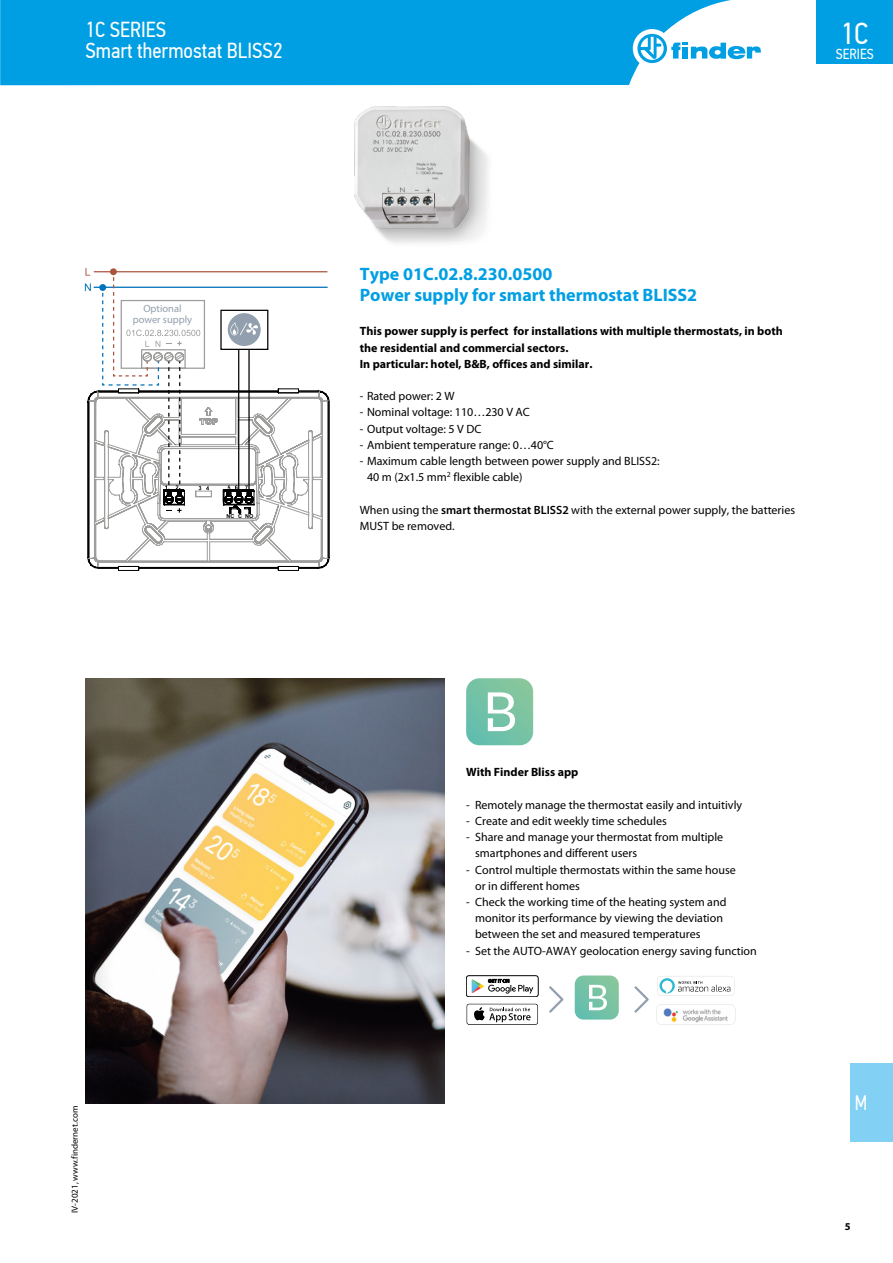
<style>
.page{position:relative;width:893px;height:1263px;background:#fff}
.page>*{position:absolute;margin:0;border:0;box-sizing:border-box;transform-origin:0 0}
.t1{font:30.3px "PF Din Text Cond Pro";color:#fff}
.t2{font:21.75px/21px "PF Din Text Cond Pro";color:#fff}
.t3{font:21px "PF Din Text Cond Pro";color:#fff;scale:.9 1}
.t4{font:700 18px/21.6px "Myriad Pro";color:#009fe3}
.t5{font:14.55px "PF Din Text Cond Pro";color:#fff}
.t6{font:12px/16.2px "Myriad Pro";color:#000}
.t7{font:700 12px/16.2px "Myriad Pro";color:#000}
.t8{font:10.5px/10.5px "Myriad Pro";color:#929fae;text-align:center}
.t9{font:700 10.5px "Myriad Pro";color:#000}
.t10{font:9px "Myriad Pro";color:#000}
.t11{font:700 5.55px "Arial";color:#000}
.s1{font-weight:600}
</style>
<div class="page">
<div style="left:850px;top:1063px;width:43px;height:79px;background:#83d0f5"></div>
<div style="left:0;top:0;width:731px;height:85px;background:#009fe3"></div>
<div style="left:633px;top:29px;width:38px;height:39px;background:#fff;border-radius:50%"></div>
<svg style="left:637px;top:34px;width:124px;height:29px"></svg>
<div style="left:816px;top:0;width:77px;height:64px;background:#009fe3"></div>
<img style="left:354px;top:106px;width:134px;height:138px">
<svg style="left:85px;top:268px;width:245px;height:303px"></svg>
<svg style="left:575px;top:975px;width:44px;height:44px;background:#8cccb3"></svg>
<svg style="left:657px;top:976px;width:78px;height:20px"></svg>
<svg style="left:657px;top:1004px;width:78px;height:21px"></svg>
<div style="left:466px;top:975px;width:72px;height:22px;border:1px solid #010202;border-radius:3px"></div>
<svg style="left:472px;top:979px;width:61px;height:15px"></svg>
<svg style="left:466px;top:1004px;width:72px;height:21px"></svg>
<svg style="left:549px;top:986px;width:15px;height:27px"></svg>
<svg style="left:634px;top:986px;width:15px;height:27px"></svg>
<svg style="left:466px;top:678px;width:67px;height:67px;background:#8bcbb2"></svg>
<div style="left:83px;top:677px;width:363px;height:429px;background:#000;opacity:.2"></div>
<h2 class="t2" style="left:85px;top:19px;width:199px">1C SERIES<br>Smart thermostat BLISS2</h2>
<h1 class="t1" style="left:841px;top:16px;width:29px">1C</h1>
<p class="t5" style="left:836px;top:45px;width:39px">SERIES</p>
<p class="t8" style="left:133px;top:303px;width:61px">Optional power supply</p>
<p class="t11" style="left:227px;top:512px;width:28px">NC C NO</p>
<h3 class="t4" style="left:360px;top:262px;width:339px">Type 01C.02.8.230.0500<br>Power supply for smart thermostat BLISS2</h3>
<p class="t7" style="left:360px;top:323px;width:424px">This power supply is perfect for installations with multiple thermostats, in both the residential and commercial sectors.<br>In particular: hotel, B&amp;B, offices and similar.</p>
<p class="t6" style="left:360px;top:388px;width:96px">- Rated power: 2 W</p>
<p class="t6" style="left:360px;top:404px;width:172px">- Nominal voltage: 110…230 V AC</p>
<p class="t6" style="left:360px;top:420px;width:123px">- Output voltage: 5 V DC</p>
<p class="t6" style="left:360px;top:436px;width:196px">- Ambient temperature range: 0…40°C</p>
<p class="t6" style="left:367px;top:453px;width:294px;text-indent:-7px">- Maximum cable length between power supply and BLISS2:<br>40 m (2x1.5 mm<sup>2</sup> flexible cable)</p>
<p class="t6" style="left:360px;top:501px;width:437px">When using the <span class="s1">smart thermostat BLISS2</span> with the external power supply, the batteries<br>MUST be removed.</p>
<p class="t10" style="left:69px;top:1213px;width:108px;rotate:-90deg">IV-2021, www.findernet.com</p>
<p class="t7" style="left:466px;top:764px;width:114px">With Finder Bliss app</p>
<p class="t6" style="left:466px;top:796px;width:277px">- Remotely manage the thermostat easily and intuitivly</p>
<p class="t6" style="left:466px;top:813px;width:202px">- Create and edit weekly time schedules</p>
<p class="t6" style="left:475px;top:829px;width:250px;text-indent:-9px">- Share and manage your thermostat from multiple smartphones and different users</p>
<p class="t6" style="left:475px;top:861px;width:262px;text-indent:-9px">- Control multiple thermostats within the same house or in different homes</p>
<p class="t6" style="left:475px;top:894px;width:253px;text-indent:-9px">- Check the working time of the heating system and monitor its performance by viewing the deviation between the set and measured temperatures</p>
<p class="t6" style="left:466px;top:942px;width:292px">- Set the AUTO-AWAY geolocation energy saving function</p>
<h3 class="t3" style="left:855px;top:1091px;width:15px">M</h3>
<p class="t9" style="left:845px;top:1219px;width:7px">5</p>
</div>
